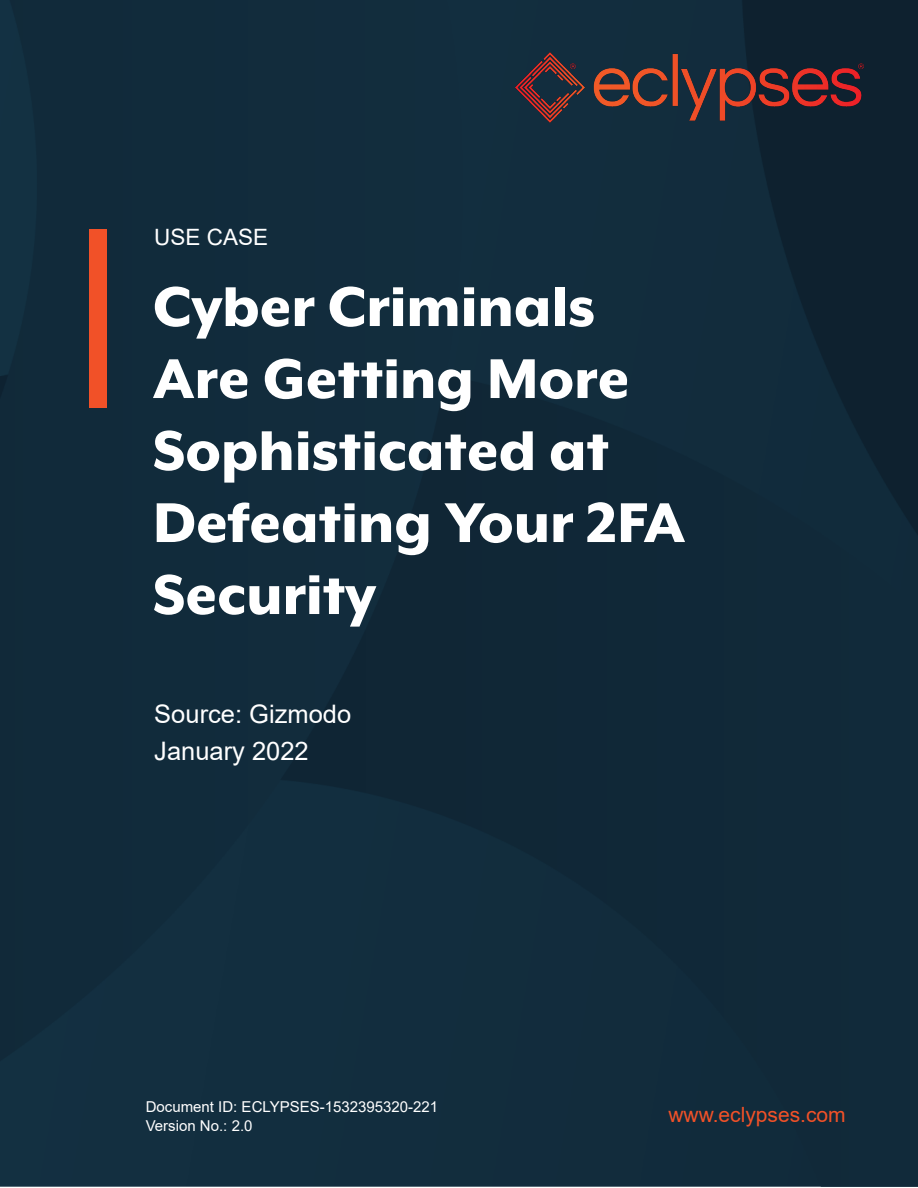
<style>
.page{position:relative;width:918px;height:1188px;background:#fff}
.page>*{position:absolute;margin:0;border:0;box-sizing:border-box;transform-origin:0 0}
.t1{font:800 64.5px/72px "Mr Eaves XL Mod OT";color:#fff}
.t2{font:25.5px "Arial";color:#fff}
.t3{font:22.5px "Arial";color:#fff}
.t4{font:21px "Arial";color:#f15128}
.t5{font:15px "Arial";color:#fff}
</style>
<div class="page">
<div style="left:0;top:0;width:918px;height:1187px;background:#112b3b"></div>
<div style="left:90px;top:229px;width:17px;height:178px;background:#f15128"></div>
<img style="left:515px;top:53px;width:349px;height:70px">
<p class="t3" style="left:154px;top:222px;width:115px">USE CASE</p>
<p class="t1" style="left:153px;top:271px;width:534px">Cyber Criminals<br>Are Getting More<br>Sophisticated at<br>Defeating Your 2FA<br>Security</p>
<p class="t2" style="left:154px;top:696px;width:198px">Source: Gizmodo</p>
<p class="t2" style="left:154px;top:734px;width:156px">January 2022</p>
<p class="t5" style="left:146px;top:1096px;width:294px">Document ID: ECLYPSES-1532395320-221</p>
<p class="t5" style="left:146px;top:1116px;width:108px">Version No.: 2.0</p>
<p class="t4" style="left:668px;top:1101px;width:179px">www.eclypses.com</p>
</div>
